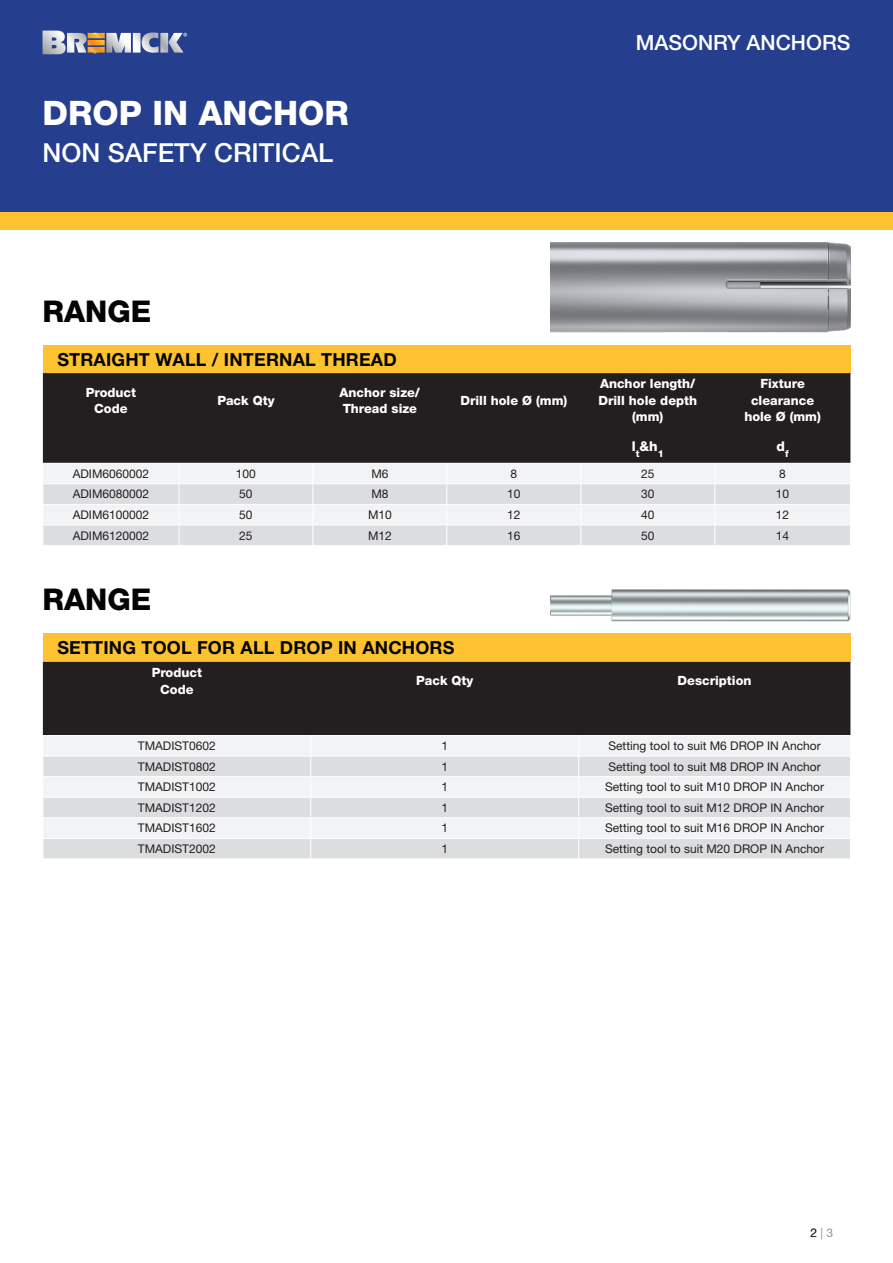
<style>
.page{position:relative;width:893px;height:1263px;background:#fff}
.page>*{position:absolute;margin:0;border:0;box-sizing:border-box;transform-origin:0 0}
.Heading_First_Line{font:800 33.75px "Helvetica Neue LT Std";color:#fff}
.Heading_First_Line-2{font:800 30px "Helvetica Neue LT Std";color:#040503}
._2nd_Sub-heading{font:500 26.25px "Helvetica Neue LT Std";color:#fff}
.t1{font:500 21px "Helvetica Neue LT Std";color:#fff}
.Subheading{font:700 18px "Helvetica Neue LT Pro";letter-spacing:.01em;color:#040503}
.t2{font:800 13.5px "Helvetica Neue LT Std";color:#fff}
.t3{font:800 12.75px/16.5px "Helvetica Neue LT Std";color:#fff;text-align:center}
.COPY{font:12px "Helvetica Neue LT Std";color:#231f20}
</style>
<div class="page">
<div style="left:0;top:0;width:893px;height:213px;background:#253f8e"></div>
<div style="left:0;top:213px;width:893px;height:17px;background:#fec231"></div>
<svg style="left:43px;top:30px;width:144px;height:25px"></svg>
<div style="left:43px;top:345px;width:807px;height:28px;background:#fec231"></div>
<div style="left:43px;top:373px;width:807px;height:90px;background:#231f20"></div>
<div style="left:44px;top:464px;width:806px;height:19px;background:#f2f3f4"></div>
<svg style="left:44px;top:484px;width:806px;height:61px;fill:#dcdddf"></svg>
<hr style="left:313px;top:504px;width:134px;height:1px;background:#fff">
<hr style="left:447px;top:504px;width:134px;height:1px;background:#fff">
<hr style="left:581px;top:504px;width:134px;height:1px;background:#fff">
<hr style="left:715px;top:504px;width:135px;height:1px;background:#fff">
<hr style="left:43px;top:504px;width:136px;height:1px;background:#fff">
<hr style="left:179px;top:504px;width:134px;height:1px;background:#fff">
<hr style="left:43px;top:525px;width:136px;height:1px;background:#fff">
<hr style="left:179px;top:525px;width:134px;height:1px;background:#fff">
<svg style="left:179px;top:464px;width:1px;height:81px"></svg>
<svg style="left:43px;top:484px;width:1px;height:61px"></svg>
<hr style="left:313px;top:525px;width:134px;height:1px;background:#fff">
<svg style="left:313px;top:464px;width:1px;height:81px"></svg>
<hr style="left:447px;top:525px;width:134px;height:1px;background:#fff">
<svg style="left:446px;top:464px;width:1px;height:81px"></svg>
<hr style="left:581px;top:525px;width:134px;height:1px;background:#fff">
<svg style="left:580px;top:464px;width:1px;height:81px"></svg>
<hr style="left:715px;top:525px;width:135px;height:1px;background:#fff">
<svg style="left:714px;top:464px;width:1px;height:81px"></svg>
<div style="left:43px;top:634px;width:807px;height:28px;background:#fec231"></div>
<div style="left:43px;top:662px;width:807px;height:73px;background:#231f20"></div>
<div style="left:44px;top:736px;width:806px;height:19px;background:#f2f3f4"></div>
<svg style="left:44px;top:757px;width:806px;height:101px;fill:#dcdddf"></svg>
<hr style="left:579px;top:776px;width:272px;height:1px;background:#fff">
<hr style="left:579px;top:817px;width:272px;height:1px;background:#fff">
<hr style="left:43px;top:776px;width:268px;height:1px;background:#fff">
<hr style="left:311px;top:776px;width:268px;height:1px;background:#fff">
<hr style="left:43px;top:817px;width:268px;height:1px;background:#fff">
<hr style="left:311px;top:817px;width:268px;height:1px;background:#fff">
<hr style="left:43px;top:797px;width:268px;height:1px;background:#fff">
<hr style="left:311px;top:797px;width:268px;height:1px;background:#fff">
<hr style="left:43px;top:838px;width:268px;height:1px;background:#fff">
<hr style="left:311px;top:838px;width:268px;height:1px;background:#fff">
<svg style="left:310px;top:736px;width:1px;height:122px"></svg>
<svg style="left:43px;top:756px;width:1px;height:102px"></svg>
<hr style="left:579px;top:797px;width:272px;height:1px;background:#fff">
<hr style="left:579px;top:838px;width:272px;height:1px;background:#fff">
<svg style="left:578px;top:736px;width:1px;height:122px"></svg>
<img style="left:550px;top:242px;width:300px;height:90px">
<img style="left:550px;top:590px;width:300px;height:31px">
<p class="Heading_First_Line" style="left:43px;top:93px;width:308px">DROP IN ANCHOR</p>
<p class="_2nd_Sub-heading" style="left:43px;top:137px;width:292px">NON SAFETY CRITICAL</p>
<p class="t1" style="left:636px;top:30px;width:216px">MASONRY ANCHORS</p>
<p class="Heading_First_Line-2" style="left:43px;top:293px;width:110px">RANGE</p>
<p class="Subheading" style="left:57px;top:348px;width:341px">STRAIGHT WALL / INTERNAL THREAD</p>
<p class="t3" style="left:86px;top:384px;width:52px">Product<br>Code</p>
<p class="t3" style="left:217px;top:392px;width:59px">Pack Qty</p>
<p class="t3" style="left:340px;top:384px;width:82px;text-align:left">Anchor size/<br>Thread size</p>
<p class="t3" style="left:460px;top:392px;width:108px">Drill hole Ø (mm)</p>
<p class="t3" style="left:598px;top:375px;width:100px">Anchor length/<br>Drill hole depth (mm)</p>
<p class="t3" style="left:744px;top:375px;width:78px">Fixture clearance hole Ø (mm)</p>
<p class="t2" style="left:632px;top:438px;width:34px">l<sub>t</sub>&amp;h<sub>1</sub></p>
<p class="t2" style="left:777px;top:438px;width:14px">d<sub>f</sub></p>
<p class="COPY" style="left:73px;top:466px;width:78px">ADIM6060002</p>
<p class="COPY" style="left:236px;top:466px;width:22px">100</p>
<p class="COPY" style="left:371px;top:466px;width:19px">M6</p>
<p class="COPY" style="left:510px;top:466px;width:8px">8</p>
<p class="COPY" style="left:641px;top:466px;width:15px">25</p>
<p class="COPY" style="left:779px;top:466px;width:8px">8</p>
<p class="COPY" style="left:73px;top:487px;width:78px">ADIM6080002</p>
<p class="COPY" style="left:239px;top:487px;width:15px">50</p>
<p class="COPY" style="left:371px;top:487px;width:19px">M8</p>
<p class="COPY" style="left:507px;top:487px;width:15px">10</p>
<p class="COPY" style="left:641px;top:487px;width:15px">30</p>
<p class="COPY" style="left:776px;top:487px;width:15px">10</p>
<p class="COPY" style="left:73px;top:508px;width:78px">ADIM6100002</p>
<p class="COPY" style="left:239px;top:508px;width:15px">50</p>
<p class="COPY" style="left:368px;top:508px;width:25px">M10</p>
<p class="COPY" style="left:507px;top:508px;width:15px">12</p>
<p class="COPY" style="left:641px;top:508px;width:15px">40</p>
<p class="COPY" style="left:776px;top:508px;width:15px">12</p>
<p class="COPY" style="left:73px;top:528px;width:78px">ADIM6120002</p>
<p class="COPY" style="left:239px;top:528px;width:15px">25</p>
<p class="COPY" style="left:368px;top:528px;width:25px">M12</p>
<p class="COPY" style="left:507px;top:528px;width:15px">16</p>
<p class="COPY" style="left:641px;top:528px;width:15px">50</p>
<p class="COPY" style="left:776px;top:528px;width:15px">14</p>
<p class="Heading_First_Line-2" style="left:43px;top:582px;width:110px">RANGE</p>
<p class="Subheading" style="left:57px;top:637px;width:399px">SETTING TOOL FOR ALL DROP IN ANCHORS</p>
<p class="t3" style="left:152px;top:664px;width:52px">Product<br>Code</p>
<p class="t3" style="left:416px;top:672px;width:59px">Pack Qty</p>
<p class="t3" style="left:678px;top:672px;width:75px">Description</p>
<p class="COPY" style="left:138px;top:739px;width:80px">TMADIST0602</p>
<p class="COPY" style="left:441px;top:739px;width:8px">1</p>
<p class="COPY" style="left:608px;top:739px;width:214px">Setting tool to suit M6 DROP IN Anchor</p>
<p class="COPY" style="left:138px;top:759px;width:80px">TMADIST0802</p>
<p class="COPY" style="left:441px;top:759px;width:8px">1</p>
<p class="COPY" style="left:608px;top:759px;width:214px">Setting tool to suit M8 DROP IN Anchor</p>
<p class="COPY" style="left:138px;top:780px;width:80px">TMADIST1002</p>
<p class="COPY" style="left:441px;top:780px;width:8px">1</p>
<p class="COPY" style="left:605px;top:780px;width:220px">Setting tool to suit M10 DROP IN Anchor</p>
<p class="COPY" style="left:138px;top:800px;width:80px">TMADIST1202</p>
<p class="COPY" style="left:441px;top:800px;width:8px">1</p>
<p class="COPY" style="left:605px;top:800px;width:220px">Setting tool to suit M12 DROP IN Anchor</p>
<p class="COPY" style="left:138px;top:821px;width:80px">TMADIST1602</p>
<p class="COPY" style="left:441px;top:821px;width:8px">1</p>
<p class="COPY" style="left:605px;top:821px;width:220px">Setting tool to suit M16 DROP IN Anchor</p>
<p class="COPY" style="left:138px;top:841px;width:80px">TMADIST2002</p>
<p class="COPY" style="left:441px;top:841px;width:8px">1</p>
<p class="COPY" style="left:605px;top:841px;width:220px">Setting tool to suit M20 DROP IN Anchor</p>
<p class="COPY" style="left:810px;top:1226px;width:24px">2 | 3</p>
</div>
